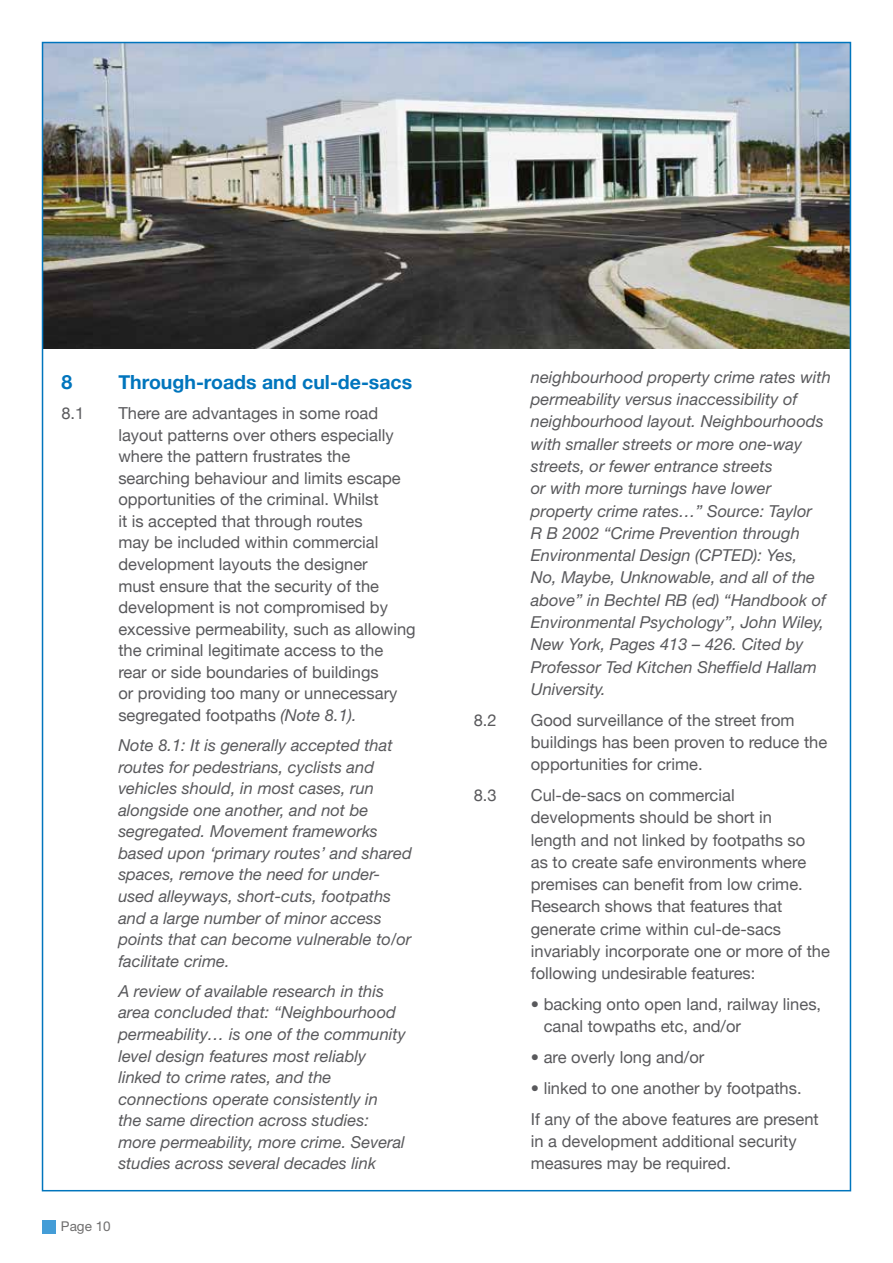
<style>
.page{position:relative;width:893px;height:1263px;background:#fff}
.page>*{position:absolute;margin:0;border:0;box-sizing:border-box;transform-origin:0 0}
.t1{font:700 19.5px "Helvetica Neue";color:#0075bd}
.t2{font:italic 16.5px/21.6px "Helvetica Neue";color:#59595c}
.t3{font:16.5px/21.6px "Helvetica Neue";color:#59595c}
.t4{font:13.5px "Helvetica Neue";color:#706f6f}
.s1{font-style:italic}
</style>
<div class="page">
<div style="left:43px;top:1220px;width:13px;height:13px;background:#449dd7"></div>
<img style="left:45px;top:45px;width:803px;height:304px">
<p class="t1" style="left:61px;top:370px;width:12px">8</p>
<p class="t1" style="left:118px;top:370px;width:295px">Through-roads and cul-de-sacs</p>
<p class="t3" style="left:61px;top:402px;width:24px">8.1</p>
<p class="t3" style="left:118px;top:402px;width:299px">There are advantages in some road layout patterns over others especially where the pattern frustrates the searching behaviour and limits escape opportunities of the criminal. Whilst<br>it is accepted that through routes<br>may be included within commercial development layouts the designer<br>must ensure that the security of the development is not compromised by excessive permeability, such as allowing the criminal legitimate access to the rear or side boundaries of buildings<br>or providing too many or unnecessary segregated footpaths <span class="s1">(Note 8.1).</span></p>
<p class="t2" style="left:118px;top:734px;width:295px">Note 8.1: It is generally accepted that routes for pedestrians, cyclists and vehicles should, in most cases, run alongside one another, and not be segregated. Movement frameworks based upon ‘primary routes’ and shared spaces, remove the need for under&shy;used alleyways, short-cuts, footpaths and a large number of minor access points that can become vulnerable to/or facilitate crime.</p>
<p class="t2" style="left:118px;top:980px;width:289px">A review of available research in this area concluded that: “Neighbourhood permeability… is one of the community level design features most reliably linked to crime rates, and the connections operate consistently in<br>the same direction across studies: more permeability, more crime. Several studies across several decades link</p>
<p class="t4" style="left:61px;top:1218px;width:51px">Page 10</p>
<p class="t2" style="left:531px;top:366px;width:302px;line-height:22.4px">neighbourhood property crime rates with permeability versus inaccessibility of neighbourhood layout. Neighbourhoods with smaller streets or more one-way streets, or fewer entrance streets<br>or with more turnings have lower property crime rates…” Source: Taylor<br>R B 2002 “Crime Prevention through Environmental Design (CPTED): Yes,<br>No, Maybe, Unknowable, and all of the above” in Bechtel RB (ed) “Handbook of Environmental Psychology”, John Wiley, New York, Pages 413 – 426. Cited by Professor Ted Kitchen Sheffield Hallam University.</p>
<p class="t3" style="left:474px;top:709px;width:24px">8.2</p>
<p class="t3" style="left:531px;top:708px;width:298px;line-height:22.4px">Good surveillance of the street from buildings has been proven to reduce the opportunities for crime.</p>
<p class="t3" style="left:474px;top:784px;width:24px">8.3</p>
<p class="t3" style="left:531px;top:784px;width:301px;line-height:22.2px">Cul-de-sacs on commercial developments should be short in<br>length and not linked by footpaths so<br>as to create safe environments where premises can benefit from low crime.<br>Research shows that features that generate crime within cul-de-sacs invariably incorporate one or more of the following undesirable features:</p>
<p class="t3" style="left:544px;top:993px;width:279px;line-height:22.2px;text-indent:-13px">• backing onto open land, railway lines, canal towpaths etc, and/or</p>
<p class="t3" style="left:531px;top:1046px;width:175px">• are overly long and/or</p>
<p class="t3" style="left:531px;top:1072px;width:289px;line-height:30.8px">• linked to one another by footpaths.<br>If any of the above features are present</p>
<p class="t3" style="left:531px;top:1130px;width:267px;line-height:22.4px">in a development additional security measures may be required.</p>
</div>
